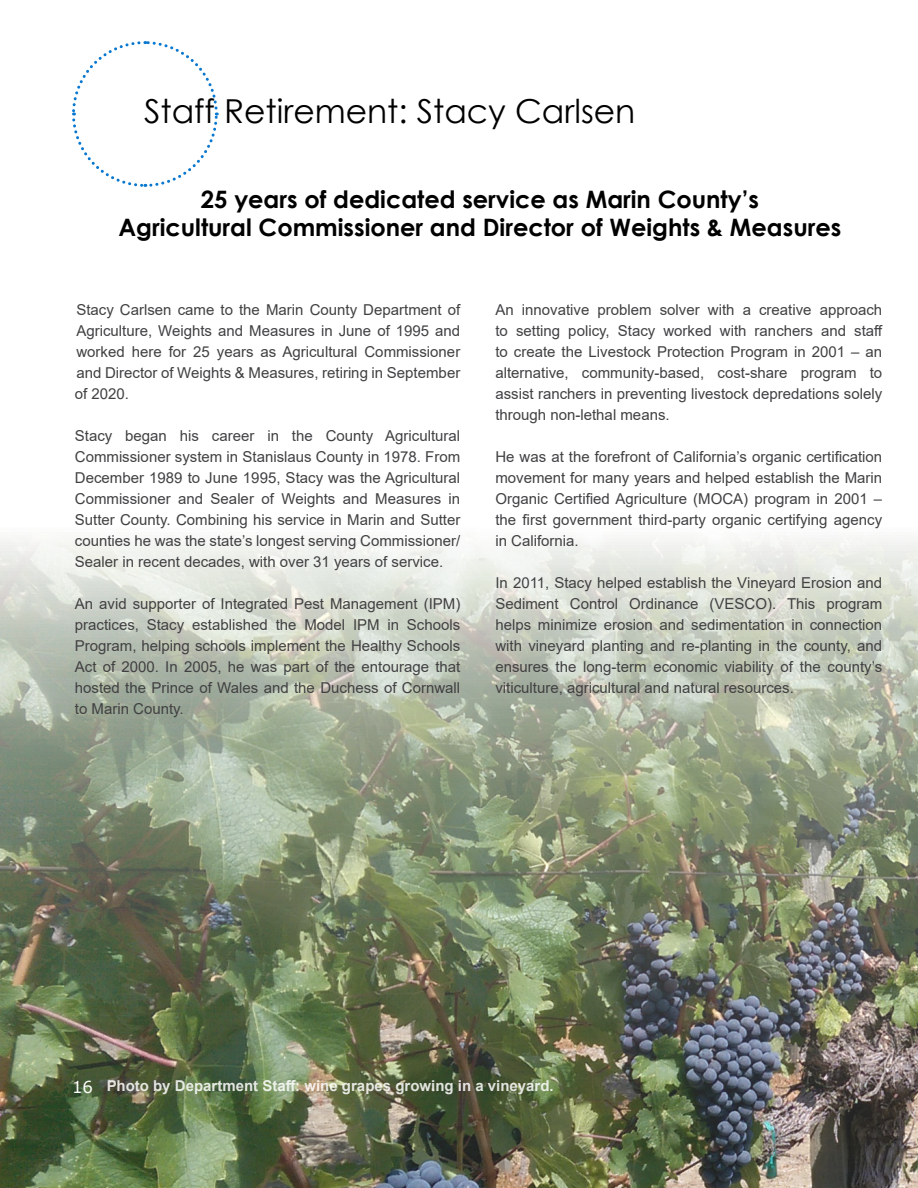
<style>
.page{position:relative;width:918px;height:1188px;background:#fff}
.page>*{position:absolute;margin:0;border:0;box-sizing:border-box;transform-origin:0 0}
.t1{font:33px "Century Gothic";color:#000}
.t2{font:700 24px "Century Gothic";color:#000}
.t3{font:15px/21px "Arial";color:#414042;text-align:justify}
.t4{font:700 15px "Arial";color:#fff}
.s1{font-family:"Verdana";font-weight:400;font-size:16.5px}
</style>
<div class="page">
<img style="left:0;top:538px;width:918px;height:650px">
<svg style="left:72px;top:41px;width:147px;height:146px"></svg>
<p class="t1" style="left:144px;top:88px;width:493px">Staff Retirement: Stacy Carlsen</p>
<p class="t2" style="left:201px;top:181px;width:560px">25 years of dedicated service as Marin County’s</p>
<p class="t2" style="left:118px;top:209px;width:724px">Agricultural Commissioner and Director of Weights &amp; Measures</p>
<p class="t3" style="left:75px;top:299px;width:387px">Stacy Carlsen came to the Marin County Department of Agriculture, Weights and Measures in June of 1995 and worked here for 25 years as Agricultural Commissioner and Director of Weights &amp; Measures, retiring in September of 2020.</p>
<p class="t3" style="left:75px;top:425px;width:387px">Stacy began his career in the County Agricultural Commissioner system in Stanislaus County in 1978. From December 1989 to June 1995, Stacy was the Agricultural Commissioner and Sealer of Weights and Measures in Sutter County. Combining his service in Marin and Sutter counties he was the state’s longest serving Commissioner/ Sealer in recent decades, with over 31 years of service.</p>
<p class="t3" style="left:75px;top:593px;width:387px">An avid supporter of Integrated Pest Management (IPM) practices, Stacy established the Model IPM in Schools Program, helping schools implement the Healthy Schools Act of 2000. In 2005, he was part of the entourage that hosted the Prince of Wales and the Duchess of Cornwall to Marin County.</p>
<p class="t3" style="left:495px;top:299px;width:389px">An innovative problem solver with a creative approach to setting policy, Stacy worked with ranchers and staff to create the Livestock Protection Program in 2001 – an alternative, community-based, cost-share program to assist ranchers in preventing livestock depredations solely through non-lethal means.</p>
<p class="t3" style="left:495px;top:446px;width:388px">He was at the forefront of California’s organic certification movement for many years and helped establish the Marin Organic Certified Agriculture (MOCA) program in 2001 – the first government third-party organic certifying agency in California.</p>
<p class="t3" style="left:495px;top:572px;width:388px">In 2011, Stacy helped establish the Vineyard Erosion and Sediment Control Ordinance (VESCO). This program helps minimize erosion and sedimentation in connection with vineyard planting and re-planting in the county, and ensures the long-term economic viability of the county’s viticulture, agricultural and natural resources.</p>
<p class="t4" style="left:72px;top:1075px;width:483px"><span class="s1">16</span> Photo by Department Staff: wine grapes growing in a vineyard.</p>
</div>
